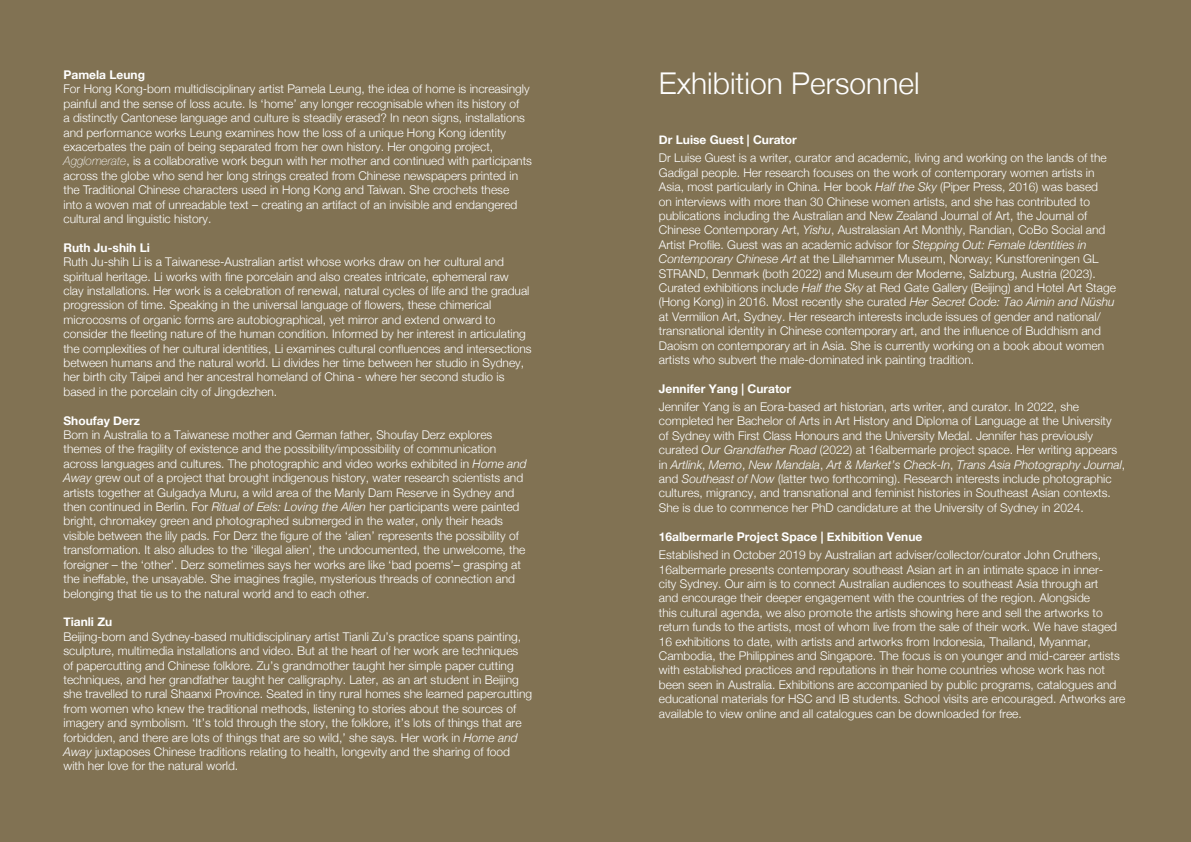
<style>
.page{position:relative;width:1191px;height:842px;background:#817253}
.page>*{position:absolute;margin:0;border:0;box-sizing:border-box;transform-origin:0 0}
.t1{font:300 30px "Helvetica Neue";color:#fff}
.t2{font:300 12px/14.4px "Helvetica Neue";color:#fff}
.t3{font:700 12px "Helvetica Neue";color:#fff}
.s1{font-weight:100;font-style:italic}
.s2{font-style:italic}
</style>
<div class="page">
<p class="t3" style="left:63px;top:65px;width:83px">Pamela Leung</p>
<p class="t2" style="left:63px;top:81px;width:470px">For Hong Kong-born multidisciplinary artist Pamela Leung, the idea of home is increasingly painful and the sense of loss acute. Is ‘home’ any longer recognisable when its history of<br>a distinctly Cantonese language and culture is steadily erased? In neon signs, installations and performance works Leung examines how the loss of a unique Hong Kong identity exacerbates the pain of being separated from her own history. Her ongoing project, <span class="s1">Agglomerate</span>, is a collaborative work begun with her mother and continued with participants across the globe who send her long strings created from Chinese newspapers printed in the Traditional Chinese characters used in Hong Kong and Taiwan. She crochets these<br>into a woven mat of unreadable text – creating an artifact of an invisible and endangered cultural and linguistic history.</p>
<p class="t3" style="left:63px;top:238px;width:88px">Ruth Ju-shih Li</p>
<p class="t2" style="left:63px;top:254px;width:470px">Ruth Ju-shih Li is a Taiwanese-Australian artist whose works draw on her cultural and spiritual heritage. Li works with fine porcelain and also creates intricate, ephemeral raw clay installations. Her work is a celebration of renewal, natural cycles of life and the gradual progression of time. Speaking in the universal language of flowers, these chimerical microcosms of organic forms are autobiographical, yet mirror and extend onward to consider the fleeting nature of the human condition. Informed by her interest in articulating the complexities of her cultural identities, Li examines cultural confluences and intersections between humans and the natural world. Li divides her time between her studio in Sydney, her birth city Taipei and her ancestral homeland of China - where her second studio is based in the porcelain city of Jingdezhen.</p>
<p class="t3" style="left:63px;top:411px;width:78px">Shoufay Derz</p>
<p class="t2" style="left:63px;top:427px;width:465px">Born in Australia to a Taiwanese mother and German father, Shoufay Derz explores themes of the fragility of existence and the possibility/impossibility of communication across languages and cultures. The photographic and video works exhibited in <span class="s2">Home and Away</span> grew out of a project that brought indigenous history, water research scientists and artists together at Gulgadya Muru, a wild area of the Manly Dam Reserve in Sydney and then continued in Berlin. For <span class="s2">Ritual of Eels: Loving the Alien</span> her participants were painted bright, chromakey green and photographed submerged in the water, only their heads visible between the lily pads. For Derz the figure of the ‘alien’ represents the possibility of transformation. It also alludes to the ‘illegal alien’, the undocumented, the unwelcome, the foreigner – the ‘other’. Derz sometimes says her works are like ‘bad poems’– grasping at the ineffable, the unsayable. She imagines fragile, mysterious threads of connection and belonging that tie us to the natural world and to each other.</p>
<p class="t3" style="left:63px;top:613px;width:50px">Tianli Zu</p>
<p class="t2" style="left:63px;top:628px;width:470px">Beijing-born and Sydney-based multidisciplinary artist Tianli Zu’s practice spans painting, sculpture, multimedia installations and video. But at the heart of her work are techniques<br>of papercutting and Chinese folklore. Zu’s grandmother taught her simple paper cutting techniques, and her grandfather taught her calligraphy. Later, as an art student in Beijing she travelled to rural Shaanxi Province. Seated in tiny rural homes she learned papercutting from women who knew the traditional methods, listening to stories about the sources of imagery and symbolism. ‘It’s told through the story, the folklore, it’s lots of things that are forbidden, and there are lots of things that are so wild,’ she says. Her work in <span class="s2">Home and Away</span> juxtaposes Chinese traditions relating to health, longevity and the sharing of food with her love for the natural world.</p>
<h1 class="t1" style="left:659px;top:60px;width:262px">Exhibition Personnel</h1>
<p class="t3" style="left:659px;top:130px;width:139px">Dr Luise Guest | Curator</p>
<p class="t2" style="left:659px;top:150px;width:458px">Dr Luise Guest is a writer, curator and academic, living and working on the lands of the Gadigal people. Her research focuses on the work of contemporary women artists in Asia, most particularly in China. Her book <span class="s2">Half the Sky</span> (Piper Press, 2016) was based<br>on interviews with more than 30 Chinese women artists, and she has contributed to publications including the Australian and New Zealand Journal of Art, the Journal of Chinese Contemporary Art, <span class="s2">Yishu</span>, Australasian Art Monthly, Randian, CoBo Social and Artist Profile. Guest was an academic advisor for <span class="s2">Stepping Out: Female Identities in Contemporary Chinese Art</span> at the Lillehammer Museum, Norway; Kunstforeningen GL STRAND, Denmark (both 2022) and Museum der Moderne, Salzburg, Austria (2023).<br>Curated exhibitions include <span class="s2">Half the Sky</span> at Red Gate Gallery (Beijing) and Hotel Art Stage (Hong Kong) in 2016. Most recently she curated <span class="s2">Her Secret Code: Tao Aimin and Nüshu </span>at Vermilion Art, Sydney. Her research interests include issues of gender and national/ transnational identity in Chinese contemporary art, and the influence of Buddhism and Daoism on contemporary art in Asia. She is currently working on a book about women artists who subvert the male-dominated ink painting tradition.</p>
<p class="t3" style="left:659px;top:379px;width:134px">Jennifer Yang | Curator</p>
<p class="t2" style="left:659px;top:399px;width:468px">Jennifer Yang is an Eora-based art historian, arts writer, and curator. In 2022, she completed her Bachelor of Arts in Art History and Diploma of Language at the University<br>of Sydney with First Class Honours and the University Medal. Jennifer has previously curated <span class="s2">Our Grandfather Road</span> (2022) at 16albermarle project space. Her writing appears in <span class="s2">Artlink</span>, <span class="s2">Memo</span>, <span class="s2">New Mandala</span>, <span class="s2">Art &amp; Market’s Check-In</span>, <span class="s2">Trans Asia Photography Journal</span>, and <span class="s2">Southeast of Now</span> (latter two forthcoming). Research interests include photographic cultures, migrancy, and transnational and feminist histories in Southeast Asian contexts.<br>She is due to commence her PhD candidature at the University of Sydney in 2024.</p>
<p class="t3" style="left:659px;top:527px;width:265px">16albermarle Project Space | Exhibition Venue</p>
<p class="t2" style="left:659px;top:547px;width:468px">Established in October 2019 by Australian art adviser/collector/curator John Cruthers, 16albermarle presents contemporary southeast Asian art in an intimate space in inner-<br>city Sydney. Our aim is to connect Australian audiences to southeast Asia through art<br>and encourage their deeper engagement with the countries of the region. Alongside<br>this cultural agenda, we also promote the artists showing here and sell the artworks to return funds to the artists, most of whom live from the sale of their work. We have staged 16 exhibitions to date, with artists and artworks from Indonesia, Thailand, Myanmar, Cambodia, the Philippines and Singapore. The focus is on younger and mid-career artists with established practices and reputations in their home countries whose work has not been seen in Australia. Exhibitions are accompanied by public programs, catalogues and educational materials for HSC and IB students. School visits are encouraged. Artworks are available to view online and all catalogues can be downloaded for free.</p>
</div>
